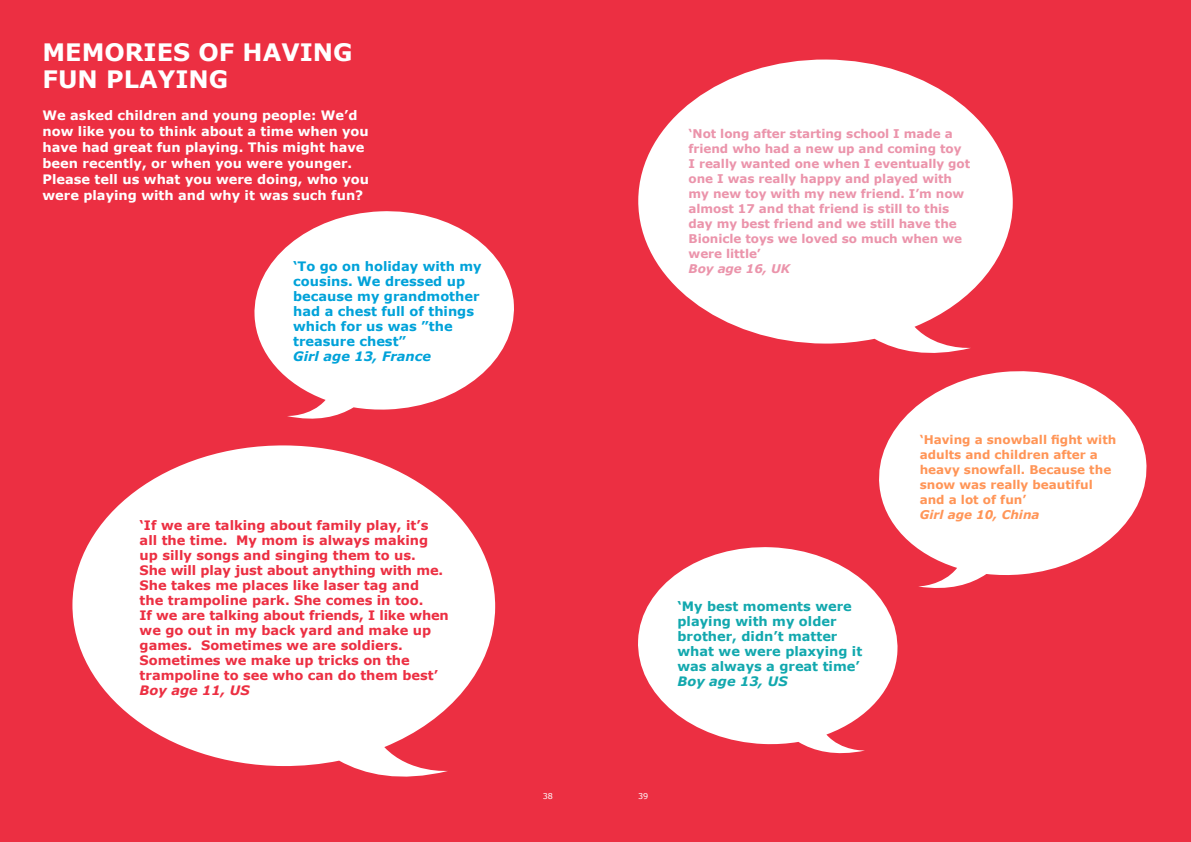
<style>
.page{position:relative;width:1191px;height:842px;background:#ec2f42}
.page>*{position:absolute;margin:0;border:0;box-sizing:border-box;transform-origin:0 0}
.t1{font:700 24px/27px "Verdana";color:#fff}
.t2{font:700 13px/15px "Verdana";color:#ec2f42}
.t3{font:700 13px/16px "Verdana";color:#fff}
.t4{font:700 13px/15px "Verdana";color:#00a2d9}
.t5{font:700 13px/15px "Verdana";color:#12a8ae}
.t6{font:italic 700 13px "Verdana";color:#00a2d9}
.t7{font:italic 700 13px "Verdana";color:#12a8ae}
.t8{font:italic 700 13px "Verdana";color:#ec2f42}
.t9{font:700 12px/15px "Verdana";letter-spacing:-.005em;color:#eb94ab}
.t10{font:700 12px/15px "Verdana";color:#ff9557}
.t11{font:italic 700 12px "Verdana";color:#ff9557}
.t12{font:italic 700 12px "Verdana";letter-spacing:-.005em;color:#eb94ab}
.t13{font:8px "Verdana";color:#fff}
</style>
<div class="page">
<svg style="left:638px;top:59px;width:375px;height:294px;fill:#fff"></svg>
<svg style="left:879px;top:371px;width:268px;height:217px;fill:#fff"></svg>
<svg style="left:254px;top:211px;width:260px;height:208px;fill:#fff"></svg>
<svg style="left:638px;top:544px;width:261px;height:210px;fill:#fff"></svg>
<svg style="left:72px;top:445px;width:424px;height:332px;fill:#fff"></svg>
<h1 class="t1" style="left:43px;top:38px;width:311px">MEMORIES OF HAVING<br>FUN PLAYING</h1>
<p class="t3" style="left:43px;top:107px;width:328px">We asked children and young people: We’d now like you to think about a time when you have had great fun playing. This might have been recently, or when you were younger.<br>Please tell us what you were doing, who you were playing with and why it was such fun?</p>
<p class="t4" style="left:293px;top:258px;width:190px">‘To go on holiday with my cousins. We dressed up because my grandmother had a chest full of things which for us was ”the treasure chest”</p>
<p class="t6" style="left:293px;top:347px;width:139px">Girl age 13, France</p>
<p class="t2" style="left:140px;top:517px;width:311px">‘If we are talking about family play, it’s all the time. My mom is always making up silly songs and singing them to us.<br>She will play just about anything with me.<br>She takes me places like laser tag and<br>the trampoline park. She comes in too.<br>If we are talking about friends, I like when we go out in my back yard and make up games. Sometimes we are soldiers.<br>Sometimes we make up tricks on the trampoline to see who can do them best’</p>
<p class="t8" style="left:140px;top:681px;width:111px">Boy age 11, US</p>
<p class="t9" style="left:688px;top:126px;width:283px">‘Not long after starting school I made a friend who had a new up and coming toy I really wanted one when I eventually got one I was really happy and played with my new toy with my new friend. I’m now almost 17 and that friend is still to this day my best friend and we still have the Bionicle toys we loved so much when we were little’</p>
<p class="t12" style="left:688px;top:260px;width:103px">Boy age 16, UK</p>
<p class="t5" style="left:677px;top:598px;width:186px">‘My best moments were playing with my older brother, didn’t matter what we were plaxying it was always a great time’</p>
<p class="t7" style="left:677px;top:672px;width:111px">Boy age 13, US</p>
<p class="t13" style="left:543px;top:791px;width:12px">38</p>
<p class="t13" style="left:638px;top:791px;width:12px">39</p>
<p class="t10" style="left:919px;top:432px;width:198px">‘Having a snowball fight with adults and children after a heavy snowfall. Because the snow was really beautiful and a lot of fun’</p>
<p class="t11" style="left:919px;top:506px;width:121px">Girl age 10, China</p>
</div>
